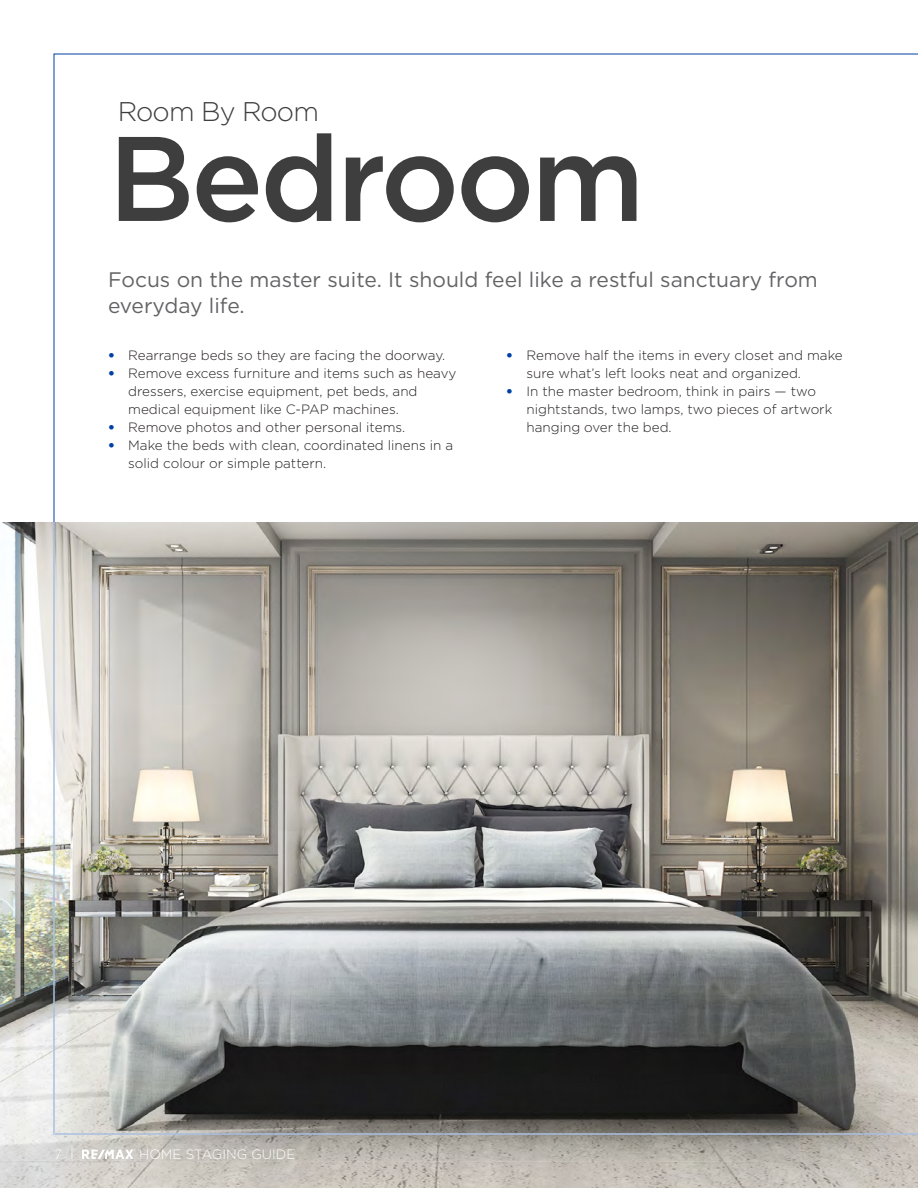
<style>
.page{position:relative;width:918px;height:1188px;background:#fff}
.page>*{position:absolute;margin:0;border:0;box-sizing:border-box;transform-origin:0 0}
.t1{font:500 120px "Gotham";letter-spacing:-.03em;color:#3e3e3f}
.t2{font:300 27px "Gotham";letter-spacing:-.03em;color:#3e3e3f}
.t3{font:21px/25.2px "Gotham";color:#636366}
.t4{font:300 13.5px/18px "Gotham";color:#231f20}
.t5{font:300 13.5px "Gotham";color:#fff}
.s1{font-weight:900;color:#0040a6}
</style>
<div class="page">
<img style="left:0;top:522px;width:918px;height:666px">
<svg style="left:53px;top:521px;width:865px;height:614px;background:#918f8a"></svg>
<svg style="left:82px;top:1149px;width:53px;height:10px"></svg>
<p class="t2" style="left:118px;top:97px;width:203px">Room By Room</p>
<p class="t1" style="left:108px;top:110px;width:539px">Bedroom</p>
<p class="t3" style="left:108px;top:267px;width:711px">Focus on the master suite. It should feel like a restful sanctuary from everyday life.</p>
<p class="t4" style="left:108px;top:346px;width:339px"><span class="s1">•</span> Rearrange beds so they are facing the doorway.</p>
<p class="t4" style="left:128px;top:364px;width:330px;text-indent:-20px"><span class="s1">•</span> Remove excess furniture and items such as heavy dressers, exercise equipment, pet beds, and medical equipment like C-PAP machines.</p>
<p class="t4" style="left:108px;top:418px;width:299px"><span class="s1">•</span> Remove photos and other personal items.</p>
<p class="t4" style="left:128px;top:436px;width:327px;text-indent:-20px"><span class="s1">•</span> Make the beds with clean, coordinated linens in a solid colour or simple pattern.</p>
<p class="t4" style="left:526px;top:346px;width:318px;text-indent:-20px"><span class="s1">•</span> Remove half the items in every closet and make sure what’s left looks neat and organized.</p>
<p class="t4" style="left:526px;top:382px;width:307px;text-indent:-20px"><span class="s1">•</span> In the master bedroom, think in pairs — two nightstands, two lamps, two pieces of artwork hanging over the bed.</p>
<p class="t5" style="left:54px;top:1147px;width:21px">7 |</p>
<p class="t5" style="left:139px;top:1147px;width:158px">HOME STAGING GUIDE</p>
</div>
